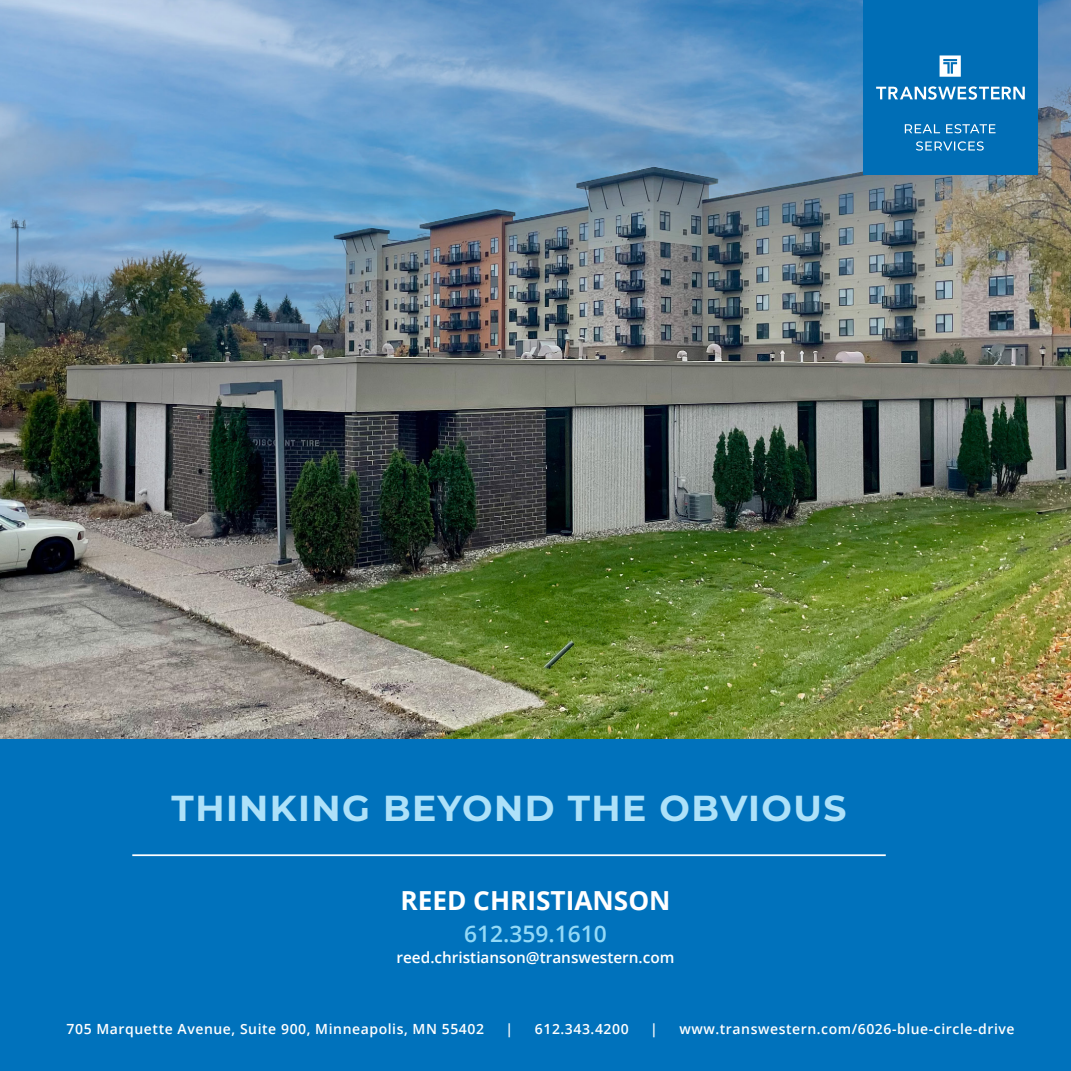
<style>
.page{position:relative;width:1071px;height:1071px;background:#fff}
.page>*{position:absolute;margin:0;border:0;box-sizing:border-box;transform-origin:0 0}
.t1{font:700 36.05px "Montserrat";letter-spacing:.04em;color:#ade1f9}
.t2{font:700 26.25px "Open Sans";color:#fff}
.t3{font:600 22.75px "Open Sans";color:#93d9f7}
.t4{font:600 15.4px "Open Sans";color:#fff}
.t5{font:600 14px "Open Sans";letter-spacing:.04em;color:#fff}
</style>
<div class="page">
<img style="left:0;top:0;width:1071px;height:740px">
<div style="left:0;top:740px;width:1071px;height:331px;background:#0072bc"></div>
<div style="left:863px;top:0;width:175px;height:174px;background:#006eb6"></div>
<svg style="left:916px;top:141px;width:68px;height:10px"></svg>
<svg style="left:905px;top:124px;width:91px;height:9px"></svg>
<svg style="left:940px;top:55px;width:21px;height:22px"></svg>
<svg style="left:876px;top:86px;width:149px;height:14px"></svg>
<hr style="left:132px;top:854px;width:754px;height:2px;background:#fff">
<p class="t1" style="left:172px;top:782px;width:676px">THINKING BEYOND THE OBVIOUS</p>
<p class="t2" style="left:400px;top:882px;width:272px">REED CHRISTIANSON</p>
<p class="t3" style="left:464px;top:918px;width:144px">612.359.1610</p>
<p class="t4" style="left:396px;top:946px;width:280px">reed.christianson@transwestern.com</p>
<p class="t5" style="left:67px;top:1019px;width:419px">705 Marquette Avenue, Suite 900, Minneapolis, MN 55402</p>
<p class="t5" style="left:506px;top:1019px;width:9px">|</p>
<p class="t5" style="left:535px;top:1019px;width:95px">612.343.4200</p>
<p class="t5" style="left:650px;top:1019px;width:9px">|</p>
<p class="t5" style="left:680px;top:1019px;width:337px">www.transwestern.com/6026-blue-circle-drive</p>
</div>
